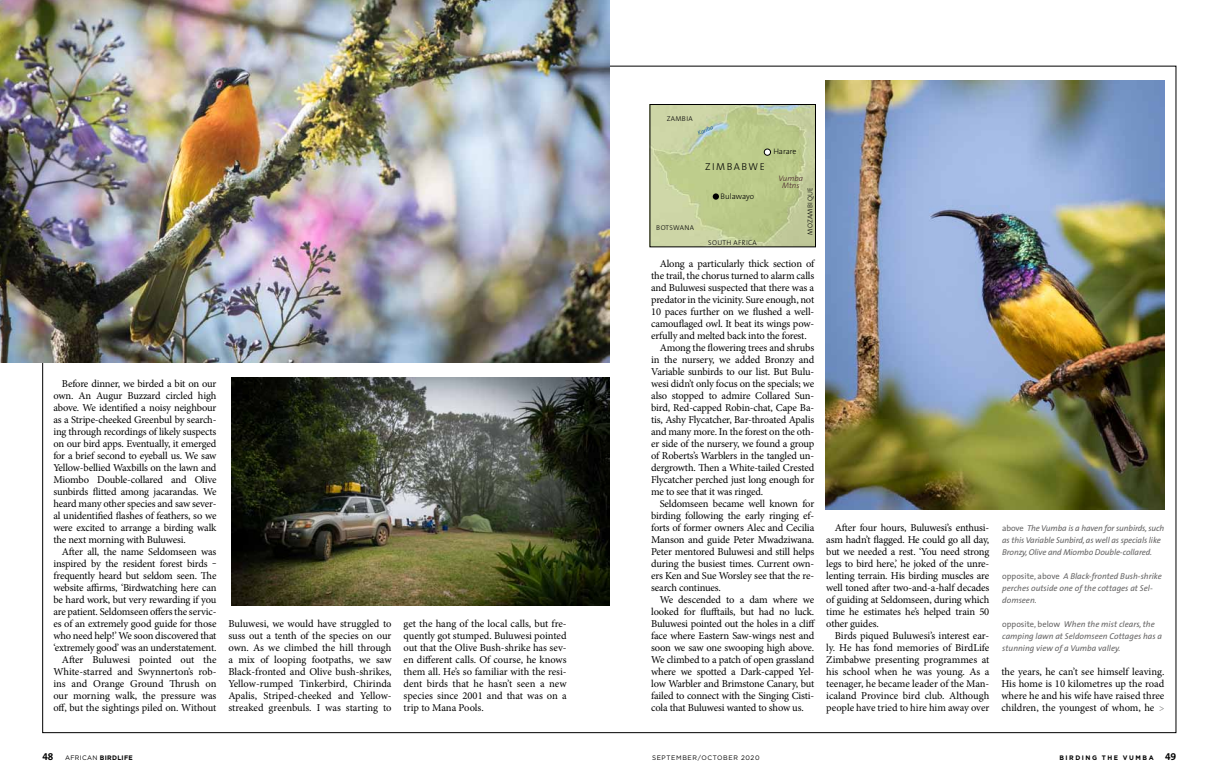
<style>
.page{position:relative;width:1219px;height:780px;background:#fff}
.page>*{position:absolute;margin:0;border:0;box-sizing:border-box;transform-origin:0 0}
.t1{font:10.5px/12px "Minion Pro";letter-spacing:-.015em;color:#000;text-align:justify}
.t2{font:300 10.1px "The Sans";letter-spacing:.15em;color:#000}
.t3{font:9.5px "Minion Pro";color:#727171}
.t4{font:italic 8.5px/12px "The Sans";color:#666565}
.t5{font:300 8px "The Sans";color:#000}
.t6{font:italic 300 8px/7px "The Sans";color:#4a262c;text-align:center}
.t7{font:300 7px "The Sans";letter-spacing:.05em;color:#000}
.t8{font:6.5px "Gotham";letter-spacing:.1em;color:#000}
.t9{font:700 6.5px "Gotham";letter-spacing:.05em;color:#000}
.t10{font:700 6.5px "Gotham";letter-spacing:.24em;color:#000}
.t11{font:italic 300 6px "The Sans";color:#004a9f}
.s1{font-style:normal}
.s2{font-family:"The Sans Bold Caps";font-weight:400;font-size:10px}
.s3{font-weight:400}
</style>
<div class="page">
<img style="left:0;top:0;width:609px;height:362px">
<img style="left:825px;top:80px;width:339px;height:429px">
<img style="left:232px;top:377px;width:378px;height:228px">
<img style="left:652px;top:106px;width:162px;height:139px">
<div style="left:650px;top:104px;width:166px;height:143px;border:1px solid #000"></div>
<div style="left:764px;top:149px;width:7px;height:6px;background:#fff;border-radius:50%"></div>
<div style="left:764px;top:149px;width:7px;height:7px;border:1px solid #000;border-radius:50%"></div>
<div style="left:713px;top:193px;width:6px;height:7px;background:#000;border-radius:50%"></div>
<p class="t7" style="left:667px;top:113px;width:27px">ZAMBIA</p>
<p class="t1" style="left:53px;top:377px;width:165px;text-indent:9px">Before dinner, we birded a bit on our own. An Augur Buzzard circled high above. We identified a noisy neighbour as a Stripe-cheeked Greenbul by search&shy;ing through recordings of likely suspects on our bird apps. Eventually, it emerged for a brief second to eyeball us. We saw Yellow-bellied Waxbills on the lawn and Miombo Double-collared and Olive sunbirds flitted among jacarandas. We heard many other species and saw sever&shy;al unidentified flashes of feathers, so we were excited to arrange a birding walk the next morning with Buluwesi.</p>
<p class="t1" style="left:53px;top:545px;width:165px;text-align:right">After all, the name Seldomseen was inspired by the resident forest birds ‒ frequently heard but seldom seen. The website affirms, ‘Birdwatching here can be hard work, but very rewarding if you are patient. Seldomseen offers the servic&shy;es of an extremely good guide for those who need help!’ We soon discovered that ‘extremely good’ was an understatement.<br>After Buluwesi pointed out the White-starred and Swynnerton’s rob&shy;ins and Orange Ground Thrush on our morning walk, the pressure was off, but the sightings piled on. Without</p>
<p class="t1" style="left:228px;top:617px;width:165px">Buluwesi, we would have struggled to suss out a tenth of the species on our own. As we climbed the hill through a mix of looping footpaths, we saw Black-fronted and Olive bush-shrikes, Yellow-rumped Tinkerbird, Chirinda Apalis, Striped-cheeked and Yellow&shy;streaked greenbuls. I was starting to</p>
<p class="t1" style="left:404px;top:617px;width:165px">get the hang of the local calls, but fre&shy;quently got stumped. Buluwesi pointed out that the Olive Bush-shrike has sev&shy;en different calls. Of course, he knows them all. He’s so familiar with the resi&shy;dent birds that he hasn’t seen a new species since 2001 and that was on a trip to Mana Pools.</p>
<p class="t11" style="left:696px;top:129px;width:18px;rotate:-24deg">Kariba</p>
<p class="t2" style="left:705px;top:158px;width:61px">ZIMBABWE</p>
<p class="t7" style="left:656px;top:222px;width:39px">BOTSWANA</p>
<p class="t5" style="left:721px;top:190px;width:35px">B ULAWAYO</p>
<p class="t7" style="left:708px;top:236px;width:50px">SOUTH AFRICA</p>
<p class="t5" style="left:773px;top:145px;width:25px">HARARE</p>
<p class="t6" style="left:779px;top:174px;width:26px">Vumba<br>Mtns</p>
<p class="t7" style="left:804px;top:235px;width:49px;rotate:-90deg">MOZAMBIQUE</p>
<p class="t1" style="left:660px;top:257px;width:156px">Along a particularly thick section of</p>
<p class="t1" style="left:651px;top:269px;width:165px">the trail, the chorus turned to alarm calls</p>
<p class="t1" style="left:651px;top:281px;width:165px">and Buluwesi suspected that there was a</p>
<p class="t1" style="left:651px;top:293px;width:165px">predator in the vicinity. Sure enough, not</p>
<p class="t1" style="left:651px;top:305px;width:165px">10 paces further on we flushed a well-</p>
<p class="t1" style="left:651px;top:317px;width:165px">camouflaged owl. It beat its wings pow-</p>
<p class="t1" style="left:651px;top:329px;width:157px">erfully and melted back into the forest.</p>
<p class="t1" style="left:660px;top:341px;width:156px">Among the flowering trees and shrubs</p>
<p class="t1" style="left:651px;top:353px;width:165px">in the nursery, we added Bronzy and</p>
<p class="t1" style="left:651px;top:365px;width:165px">Variable sunbirds to our list. But Bulu-</p>
<p class="t1" style="left:651px;top:377px;width:165px">wesi didn’t only focus on the specials; we</p>
<p class="t1" style="left:651px;top:389px;width:165px">also stopped to admire Collared Sun-</p>
<p class="t1" style="left:651px;top:401px;width:165px">bird, Red-capped Robin-chat, Cape Ba-</p>
<p class="t1" style="left:651px;top:413px;width:165px">tis, Ashy Flycatcher, Bar-throated Apalis</p>
<p class="t1" style="left:651px;top:425px;width:165px">and many more. In the forest on the oth-</p>
<p class="t1" style="left:651px;top:437px;width:165px">er side of the nursery, we found a group</p>
<p class="t1" style="left:651px;top:449px;width:165px">of Roberts’s Warblers in the tangled un-</p>
<p class="t1" style="left:651px;top:461px;width:165px">dergrowth. Then a White-tailed Crested</p>
<p class="t1" style="left:651px;top:473px;width:165px">Flycatcher perched just long enough for</p>
<p class="t1" style="left:651px;top:485px;width:113px">me to see that it was ringed.</p>
<p class="t1" style="left:660px;top:497px;width:156px">Seldomseen became well known for</p>
<p class="t1" style="left:651px;top:509px;width:165px">birding following the early ringing ef-</p>
<p class="t1" style="left:651px;top:521px;width:165px">forts of former owners Alec and Cecilia</p>
<p class="t1" style="left:651px;top:533px;width:165px">Manson and guide Peter Mwadziwana.</p>
<p class="t1" style="left:651px;top:545px;width:165px">Peter mentored Buluwesi and still helps</p>
<p class="t1" style="left:651px;top:557px;width:165px">during the busiest times. Current own-</p>
<p class="t1" style="left:651px;top:569px;width:165px">ers Ken and Sue Worsley see that the re-</p>
<p class="t1" style="left:651px;top:581px;width:71px">search continues.</p>
<p class="t1" style="left:660px;top:593px;width:156px">We descended to a dam where we</p>
<p class="t1" style="left:651px;top:605px;width:165px">looked for flufftails, but had no luck.</p>
<p class="t1" style="left:651px;top:617px;width:166px">Buluwesi pointed out the holes in a cliff</p>
<p class="t1" style="left:651px;top:629px;width:165px">face where Eastern Saw-wings nest and</p>
<p class="t1" style="left:651px;top:641px;width:165px">soon we saw one swooping high above.</p>
<p class="t1" style="left:651px;top:653px;width:165px">We climbed to a patch of open grassland</p>
<p class="t1" style="left:651px;top:665px;width:165px">where we spotted a Dark-capped Yel-</p>
<p class="t1" style="left:651px;top:677px;width:165px">low Warbler and Brimstone Canary, but</p>
<p class="t1" style="left:651px;top:689px;width:165px">failed to connect with the Singing Cisti-</p>
<p class="t1" style="left:651px;top:701px;width:154px">cola that Buluwesi wanted to show us.</p>
<p class="t1" style="left:826px;top:521px;width:165px;text-indent:9px">After four hours, Buluwesi’s enthusi&shy;asm hadn’t flagged. He could go all day, but we needed a rest. ‘You need strong legs to bird here,’ he joked of the unre&shy;lenting terrain. His birding muscles are well toned after two-and-a-half decades of guiding at Seldomseen, during which time he estimates he’s helped train 50 other guides.</p>
<p class="t1" style="left:826px;top:629px;width:165px;text-indent:9px">Birds piqued Buluwesi’s interest ear&shy;ly. He has fond memories of BirdLife Zimbabwe presenting programmes at his school when he was young. As a teenager, he became leader of the Man&shy;icaland Province bird club. Although people have tried to hire him away over</p>
<p class="t4" style="left:1002px;top:522px;width:164px"><span class="s1">above</span> The Vumba is a haven for sunbirds, such as this Variable Sunbird, as well as specials like<br>Bronzy, Olive and Miombo Double-collared.</p>
<p class="t4" style="left:1002px;top:570px;width:161px"><span class="s1">opposite, above</span> A Black-fronted Bush-shrike perches outside one of the cottages at Sel&shy;domseen.</p>
<p class="t4" style="left:1002px;top:618px;width:161px"><span class="s1">opposite, below</span> When the mist clears, the camping lawn at Seldomseen Cottages has a stunning view of a Vumba valley.</p>
<p class="t1" style="left:1001px;top:665px;width:165px">the years, he can’t see himself leaving.<br>His home is 10 kilometres up the road where he and his wife have raised three children, the youngest of whom, he</p>
<p class="t3" style="left:1159px;top:701px;width:7px">&gt;</p>
<p class="t9" style="left:42px;top:753px;width:92px"><span class="s2">48</span> <span class="s3">AFRICAN</span> BIRDLIFE</p>
<p class="t8" style="left:652px;top:753px;width:109px">SEPTEMBER/OCTOBER 2020</p>
<p class="t10" style="left:1059px;top:753px;width:119px">BIRDING THE VUMBA <span class="s2">49</span></p>
</div>
